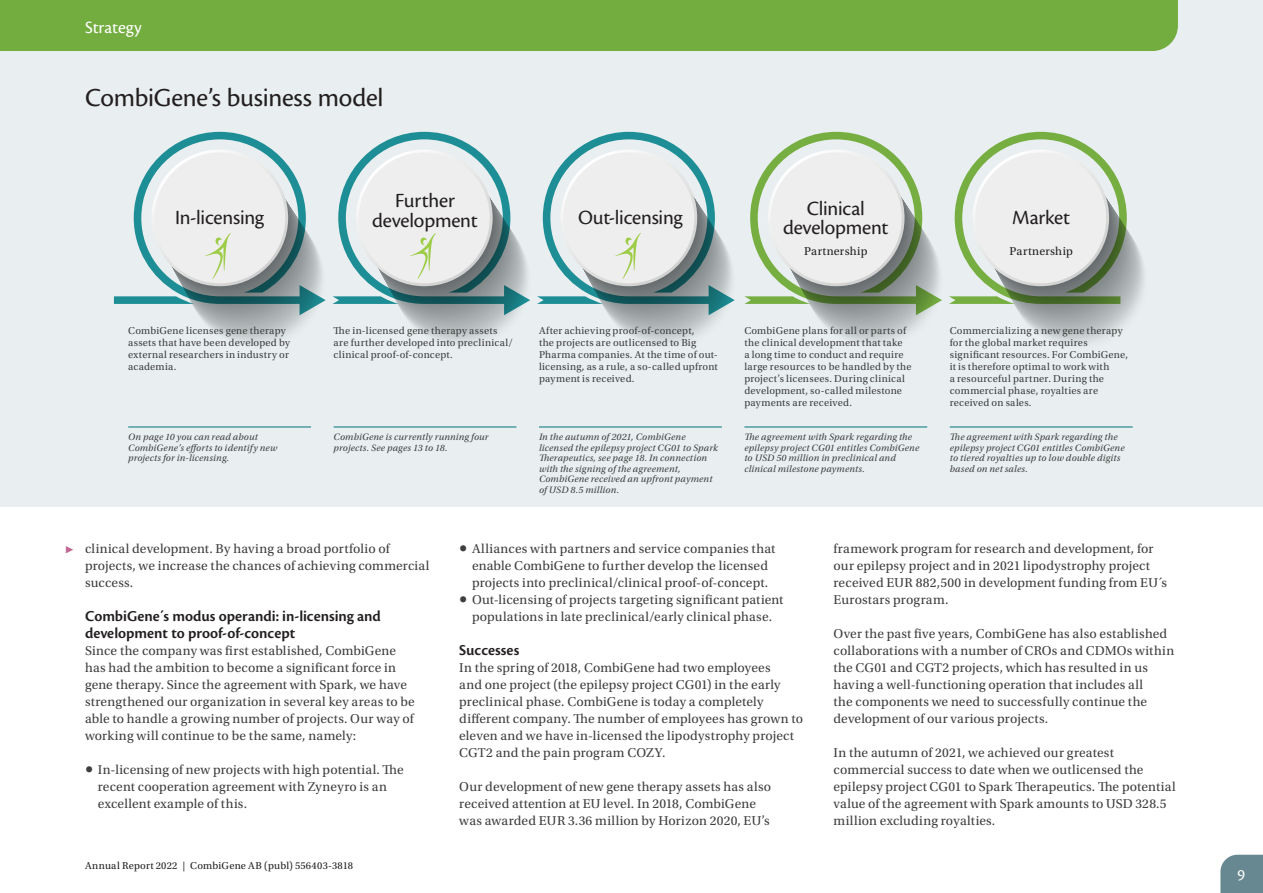
<style>
.page{position:relative;width:1263px;height:893px;background:#fff}
.page>*{position:absolute;margin:0;border:0;box-sizing:border-box;transform-origin:0 0}
.t1{font:27px "Cronos Pro";letter-spacing:-.01em;color:#231f20}
.t2{font:21px/19.5px "Cronos Pro";letter-spacing:-.01em;color:#231f20;text-align:center}
.t3{font:18px "Cronos Pro";letter-spacing:-.005em;color:#fff}
.t4{font:16.5px "Cronos Pro";color:#fff}
.t5{font:600 15.75px/17px "Cronos Pro";color:#231f20}
.t6{font:15px "Dingbest Web";color:#bf6792}
.t7{font:13.5px/17px "Utopia Std";letter-spacing:.01em;color:#3e3e3f}
.t8{font:13.5px/17px "Utopia Std";letter-spacing:.03em;color:#3e3e3f}
.t9{font:12px "Utopia Std";color:#231f20}
.t10{font:10.5px/12px "Utopia Std";letter-spacing:.02em;color:#3e3e3f}
.t11{font:10.5px "Utopia Std";letter-spacing:.02em;color:#231f20}
.t12{font:italic 9.75px/10.5px "Utopia Std";letter-spacing:.02em;color:#3e3e3f}
.s1{font-size:20.25px}
</style>
<div class="page">
<div style="left:1220px;top:855px;width:43px;height:38px;background:#678890"></div>
<div style="left:0;top:0;width:1263px;height:506px;background:#e9eff0"></div>
<svg style="left:114px;top:132px;width:621px;height:212px"></svg>
<div style="left:563px;top:152px;width:131px;height:131px;background:#edeeed;border-radius:50%"></div>
<svg style="left:744px;top:132px;width:400px;height:212px"></svg>
<div style="left:975px;top:152px;width:131px;height:131px;background:#edeeed;border-radius:50%"></div>
<hr style="left:950px;top:427px;width:183px;height:1px;background:#00737e">
<hr style="left:744px;top:427px;width:183px;height:1px;background:#00737e">
<hr style="left:539px;top:427px;width:183px;height:1px;background:#00737e">
<hr style="left:334px;top:427px;width:182px;height:1px;background:#00737e">
<hr style="left:128px;top:427px;width:183px;height:1px;background:#00737e">
<img style="left:205px;top:234px;width:29px;height:44px">
<img style="left:410px;top:234px;width:29px;height:44px">
<img style="left:616px;top:234px;width:24px;height:44px">
<div style="left:0;top:0;width:1178px;height:51px;background:#73ad3f"></div>
<h3 class="t3" style="left:85px;top:17px;width:58px">Strategy</h3>
<h1 class="t1" style="left:85px;top:82px;width:300px">CombiGene’s business model</h1>
<h2 class="t2" style="left:175px;top:208px;width:91px">In-licensing</h2>
<h2 class="t2" style="left:372px;top:191px;width:107px">Further development</h2>
<h2 class="t2" style="left:578px;top:208px;width:106px">Out-licensing</h2>
<h2 class="t2" style="left:783px;top:198px;width:107px">Clinical development</h2>
<h2 class="t2" style="left:1012px;top:208px;width:59px">Market</h2>
<p class="t9" style="left:804px;top:245px;width:65px">Partnership</p>
<p class="t9" style="left:1009px;top:245px;width:65px">Partnership</p>
<p class="t10" style="left:128px;top:325px;width:163px">CombiGene licenses gene therapy assets that have been developed by external researchers in industry or academia.</p>
<p class="t10" style="left:334px;top:325px;width:181px">The in-licensed gene therapy assets are further developed into preclinical/ clinical proof-of-concept.</p>
<p class="t10" style="left:539px;top:325px;width:180px">After achieving proof-of-concept,<br>the projects are outlicensed to Big Pharma companies. At the time of out&shy;licensing, as a rule, a so-called upfront payment is received.</p>
<p class="t10" style="left:744px;top:325px;width:169px">CombiGene plans for all or parts of the clinical development that take<br>a long time to conduct and require large resources to be handled by the project’s licensees. During clinical development, so-called milestone payments are received.</p>
<p class="t10" style="left:950px;top:325px;width:180px">Commercializing a new gene therapy for the global market requires significant resources. For CombiGene, it is therefore optimal to work with<br>a resourceful partner. During the commercial phase, royalties are received on sales.</p>
<p class="t12" style="left:950px;top:432px;width:176px">The agreement with Spark regarding the epilepsy project CG01 entitles CombiGene to tiered royalties up to low double digits based on net sales.</p>
<p class="t12" style="left:128px;top:432px;width:151px">On page 10 you can read about<br>CombiGene’s efforts to identify new projects for in-licensing.</p>
<p class="t12" style="left:334px;top:432px;width:156px">CombiGene is currently running four projects. See pages 13 to 18.</p>
<p class="t12" style="left:539px;top:432px;width:180px">In the autumn of 2021, CombiGene licensed the epilepsy project CG01 to Spark Therapeutics, see page 18. In connection with the signing of the agreement, CombiGene received an upfront payment of USD 8.5 million.</p>
<p class="t12" style="left:744px;top:432px;width:176px">The agreement with Spark regarding the epilepsy project CG01 entitles CombiGene to USD 50 million in preclinical and clinical milestone payments.</p>
<p class="t6" style="left:65px;top:542px;width:11px">&gt;</p>
<p class="t7" style="left:85px;top:540px;width:346px">clinical development. By having a broad portfolio of projects, we increase the chances of achieving commercial success.</p>
<p class="t5" style="left:85px;top:608px;width:297px">CombiGene´s modus operandi: in-licensing and development to proof-of-concept</p>
<p class="t7" style="left:85px;top:642px;width:331px">Since the company was first established, CombiGene has had the ambition to become a significant force in gene therapy. Since the agreement with Spark, we have strengthened our organization in several key areas to be able to handle a growing number of projects. Our way of working will continue to be the same, namely:</p>
<p class="t8" style="left:98px;top:761px;width:308px;text-indent:-13px"><span class="s1">•</span> In-licensing of new projects with high potential. The recent cooperation agreement with Zyneyro is an excellent example of this.</p>
<p class="t11" style="left:85px;top:860px;width:269px">Annual Report 2022 | CombiGene AB (publ) 556403-3818</p>
<p class="t7" style="left:459px;top:540px;width:317px;text-align:center"><span class="s1">•</span> Alliances with partners and service companies that enable CombiGene to further develop the licensed projects into preclinical/clinical proof-of-concept.</p>
<p class="t7" style="left:459px;top:591px;width:326px;text-align:center"><span class="s1">•</span> Out-licensing of projects targeting significant patient populations in late preclinical/early clinical phase.</p>
<p class="t5" style="left:459px;top:642px;width:62px">Successes</p>
<p class="t7" style="left:459px;top:659px;width:345px">In the spring of 2018, CombiGene had two employees<br>and one project (the epilepsy project CG01) in the early preclinical phase. CombiGene is today a completely different company. The number of employees has grown to eleven and we have in-licensed the lipodystrophy project CGT2 and the pain program COZY.</p>
<p class="t7" style="left:459px;top:778px;width:313px">Our development of new gene therapy assets has also received attention at EU level. In 2018, CombiGene was awarded EUR 3.36 million by Horizon 2020, EU’s</p>
<p class="t7" style="left:833px;top:540px;width:335px">framework program for research and development, for our epilepsy project and in 2021 lipodystrophy project received EUR 882,500 in development funding from EU´s Eurostars program.</p>
<p class="t7" style="left:833px;top:625px;width:342px">Over the past five years, CombiGene has also established collaborations with a number of CROs and CDMOs within the CG01 and CGT2 projects, which has resulted in us having a well-functioning operation that includes all<br>the components we need to successfully continue the development of our various projects.</p>
<p class="t7" style="left:833px;top:744px;width:344px">In the autumn of 2021, we achieved our greatest commercial success to date when we outlicensed the epilepsy project CG01 to Spark Therapeutics. The potential value of the agreement with Spark amounts to USD 328.5 million excluding royalties.</p>
<p class="t4" style="left:1237px;top:866px;width:9px">9</p>
</div>
